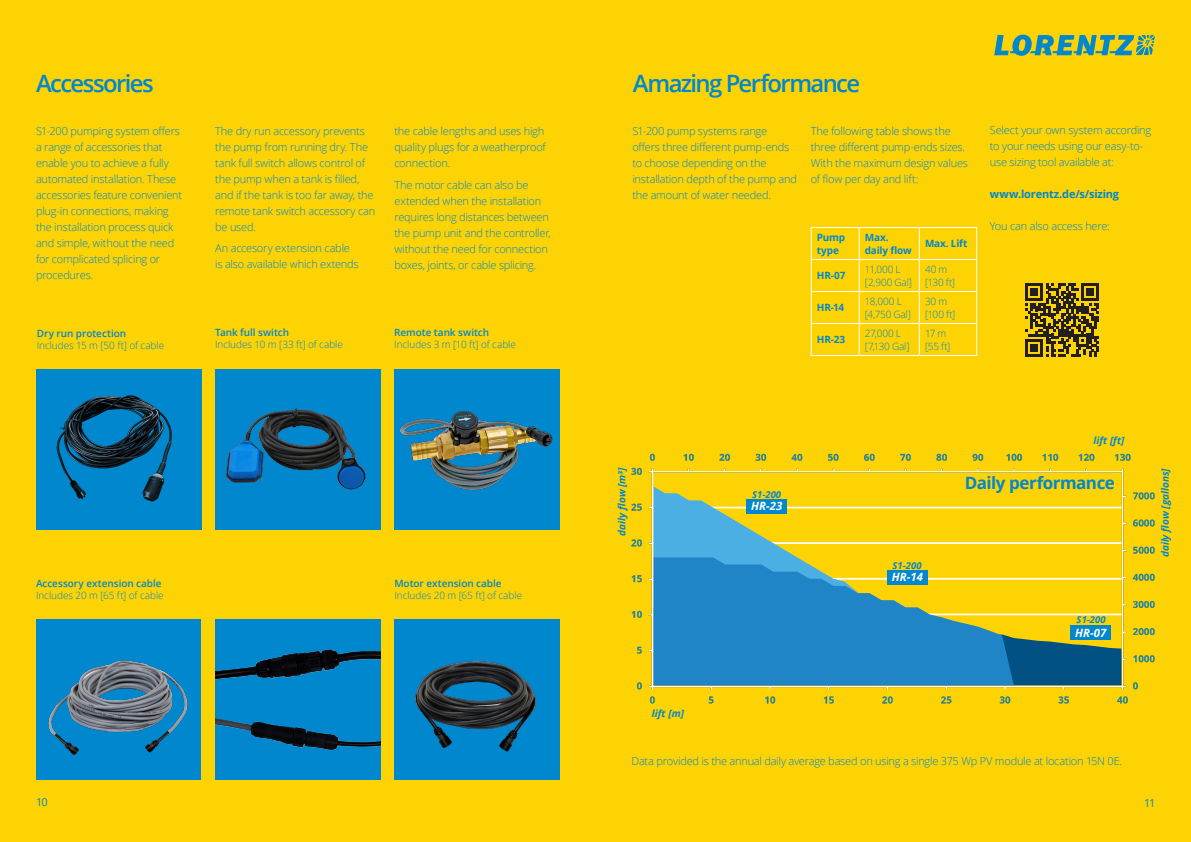
<style>
.page{position:relative;width:1191px;height:842px;background:#fed304}
.page>*{position:absolute;margin:0;border:0;box-sizing:border-box;transform-origin:0 0}
.t1{font:600 23.9px "Open Sans";letter-spacing:-.065em;color:#0087cd}
.StandardHeader{font:700 17px "Open Sans";letter-spacing:-.03em;color:#0087cd}
.t2{font:italic 700 11.4px "Open Sans";color:#fff}
.Standard_text_blue{font:300 11px/16px "Open Sans";letter-spacing:-.02em;color:#0087cd}
.Standard_text_blue-2{font:700 11px "Open Sans";letter-spacing:-.015em;color:#0087cd}
.t3{font:11px "Open Sans";color:#0087cd}
.Beschriftung_-_Blue{font:300 10px/12px "Open Sans";letter-spacing:-.005em;color:#0087cd}
.Standard_text_small{font:300 10px/13px "Open Sans";letter-spacing:-.015em;color:#0087cd}
.t4{font:italic 700 10px "Open Sans";color:#0087cd}
.Standard_text_title{font:700 10px/13px "Open Sans";letter-spacing:-.02em;color:#0087cd}
.t5{font:italic 700 9.5px "Open Sans";color:#0087cd}
.s1{font-weight:600}
</style>
<div class="page">
<svg style="left:987px;top:35px;width:167px;height:24px"></svg>
<img style="left:628px;top:451px;width:527px;height:263px">
<img style="left:215px;top:369px;width:165px;height:161px">
<div style="left:36px;top:369px;width:165px;height:161px;background:#0087cd"></div>
<img style="left:56px;top:395px;width:116px;height:107px">
<img style="left:36px;top:619px;width:165px;height:161px">
<img style="left:215px;top:619px;width:165px;height:161px">
<img style="left:215px;top:620px;width:165px;height:71px">
<div style="left:394px;top:619px;width:165px;height:161px;background:#0087cd"></div>
<img style="left:415px;top:661px;width:121px;height:91px">
<div style="left:394px;top:369px;width:165px;height:161px;background:#0087cd"></div>
<img style="left:400px;top:411px;width:153px;height:79px">
<hr style="left:810px;top:227px;width:49px;height:1px;background:#fff">
<hr style="left:810px;top:228px;width:1px;height:31px;background:#fff">
<hr style="left:859px;top:227px;width:60px;height:1px;background:#fff">
<hr style="left:858px;top:228px;width:1px;height:31px;background:#fff">
<hr style="left:919px;top:227px;width:58px;height:1px;background:#fff">
<hr style="left:918px;top:228px;width:1px;height:31px;background:#fff">
<hr style="left:976px;top:228px;width:1px;height:31px;background:#fff">
<hr style="left:810px;top:259px;width:49px;height:1px;background:#fff">
<hr style="left:810px;top:260px;width:1px;height:31px;background:#fff">
<hr style="left:859px;top:259px;width:60px;height:1px;background:#fff">
<hr style="left:858px;top:260px;width:1px;height:31px;background:#fff">
<hr style="left:919px;top:259px;width:58px;height:1px;background:#fff">
<hr style="left:918px;top:260px;width:1px;height:31px;background:#fff">
<hr style="left:976px;top:260px;width:1px;height:31px;background:#fff">
<hr style="left:810px;top:291px;width:49px;height:1px;background:#fff">
<hr style="left:810px;top:292px;width:1px;height:31px;background:#fff">
<hr style="left:859px;top:291px;width:60px;height:1px;background:#fff">
<hr style="left:858px;top:292px;width:1px;height:31px;background:#fff">
<hr style="left:919px;top:291px;width:58px;height:1px;background:#fff">
<hr style="left:918px;top:292px;width:1px;height:31px;background:#fff">
<hr style="left:976px;top:292px;width:1px;height:31px;background:#fff">
<hr style="left:810px;top:323px;width:49px;height:1px;background:#fff">
<hr style="left:810px;top:324px;width:1px;height:31px;background:#fff">
<hr style="left:859px;top:323px;width:60px;height:1px;background:#fff">
<hr style="left:858px;top:324px;width:1px;height:31px;background:#fff">
<hr style="left:919px;top:323px;width:58px;height:1px;background:#fff">
<hr style="left:918px;top:324px;width:1px;height:31px;background:#fff">
<hr style="left:976px;top:324px;width:1px;height:31px;background:#fff">
<hr style="left:810px;top:355px;width:49px;height:1px;background:#fff">
<hr style="left:859px;top:355px;width:60px;height:1px;background:#fff">
<hr style="left:919px;top:355px;width:58px;height:1px;background:#fff">
<svg style="left:1025px;top:283px;width:73px;height:74px"></svg>
<h2 class="t1" style="left:36px;top:66px;width:119px">Accessories</h2>
<p class="Standard_text_blue" style="left:36px;top:123px;width:148px">S1-200 pumping system offers a range of accessories that enable you to achieve a fully automated installation. These accessories feature convenient plug-in connections, making the installation process quick and simple, without the need for complicated splicing or procedures.</p>
<p class="Standard_text_blue" style="left:215px;top:123px;width:162px">The dry run accessory prevents the pump from running dry. The tank full switch allows control of the pump when a tank is filled, and if the tank is too far away, the remote tank switch accessory can be used.</p>
<p class="Standard_text_blue" style="left:215px;top:240px;width:145px">An accesory extension cable is also available which extends</p>
<p class="Beschriftung_-_Blue" style="left:37px;top:327px;width:129px"><span class="s1">Dry run protection<br></span>Includes 15 m [50 ft] of cable</p>
<p class="Beschriftung_-_Blue" style="left:215px;top:327px;width:129px"><span class="s1">Tank full switch<br></span>Includes 10 m [33 ft] of cable</p>
<p class="Standard_text_blue" style="left:394px;top:122px;width:153px">the cable lengths and uses high quality plugs for a weatherproof connection.</p>
<p class="Standard_text_blue" style="left:394px;top:177px;width:158px">The motor cable can also be extended when the installation requires long distances between the pump unit and the controller, without the need for connection boxes, joints, or cable splicing.</p>
<p class="Beschriftung_-_Blue" style="left:394px;top:327px;width:123px"><span class="s1">Remote tank switch<br></span>Includes 3 m [10 ft] of cable</p>
<h2 class="t1" style="left:633px;top:66px;width:229px">Amazing Performance</h2>
<p class="Standard_text_blue" style="left:632px;top:123px;width:166px">S1-200 pump systems range offers three different pump-ends to choose depending on the installation depth of the pump and the amount of water needed.</p>
<p class="Standard_text_blue" style="left:810px;top:123px;width:159px">The following table shows the three different pump-ends sizes.<br>With the maximum design values of flow per day and lift:</p>
<p class="Standard_text_title" style="left:817px;top:230px;width:30px">Pump type</p>
<p class="Standard_text_title" style="left:865px;top:230px;width:48px">Max. daily flow</p>
<p class="Standard_text_title" style="left:925px;top:237px;width:44px">Max. Lift</p>
<p class="Standard_text_title" style="left:817px;top:269px;width:30px">HR-07</p>
<p class="Standard_text_small" style="left:865px;top:262px;width:49px">11,000 L [2,900 Gal]</p>
<p class="Standard_text_small" style="left:925px;top:262px;width:32px">40 m [130 ft]</p>
<p class="Standard_text_title" style="left:817px;top:301px;width:29px">HR-14</p>
<p class="Standard_text_small" style="left:865px;top:294px;width:48px">18,000 L [4,750 Gal]</p>
<p class="Standard_text_small" style="left:925px;top:294px;width:32px">30 m [100 ft]</p>
<p class="Standard_text_title" style="left:817px;top:333px;width:30px">HR-23</p>
<p class="Standard_text_small" style="left:865px;top:326px;width:46px">27,000 L [7,130 Gal]</p>
<p class="Standard_text_small" style="left:925px;top:326px;width:27px">17 m [55 ft]</p>
<p class="Standard_text_blue" style="left:990px;top:122px;width:163px">Select your own system according to your needs using our easy-to&shy;use sizing tool available at:</p>
<p class="Standard_text_blue-2" style="left:990px;top:186px;width:131px">www.lorentz.de/s/sizing</p>
<p class="Standard_text_blue" style="left:990px;top:218px;width:121px">You can also access here:</p>
<p class="Beschriftung_-_Blue" style="left:36px;top:577px;width:129px"><span class="s1">Accessory extension cable<br></span>Includes 20 m [65 ft] of cable</p>
<p class="Beschriftung_-_Blue" style="left:394px;top:577px;width:129px"><span class="s1">Motor extension cable<br></span>Includes 20 m [65 ft] of cable</p>
<p class="t4" style="left:615px;top:535px;width:70px;rotate:-90deg">daily flow [m³]</p>
<p class="t5" style="left:752px;top:488px;width:31px">S1-200</p>
<p class="t2" style="left:751px;top:498px;width:33px">HR-23</p>
<p class="t5" style="left:892px;top:559px;width:31px">S1-200</p>
<p class="t2" style="left:892px;top:569px;width:33px">HR-14</p>
<p class="t4" style="left:1093px;top:433px;width:32px">lift [ft]</p>
<p class="StandardHeader" style="left:964px;top:470px;width:152px">Daily performance</p>
<p class="t5" style="left:1076px;top:613px;width:31px">S1-200</p>
<p class="t2" style="left:1075px;top:625px;width:33px">HR-07</p>
<p class="t4" style="left:1158px;top:557px;width:91px;rotate:-90deg">daily flow [gallons]</p>
<p class="t4" style="left:652px;top:706px;width:34px">lift [m]</p>
<p class="Standard_text_blue" style="left:631px;top:753px;width:492px">Data provided is the annual daily average based on using a single 375 Wp PV module at location 15N 0E.</p>
<p class="t3" style="left:36px;top:795px;width:13px">10</p>
<p class="t3" style="left:1144px;top:795px;width:13px">11</p>
</div>
